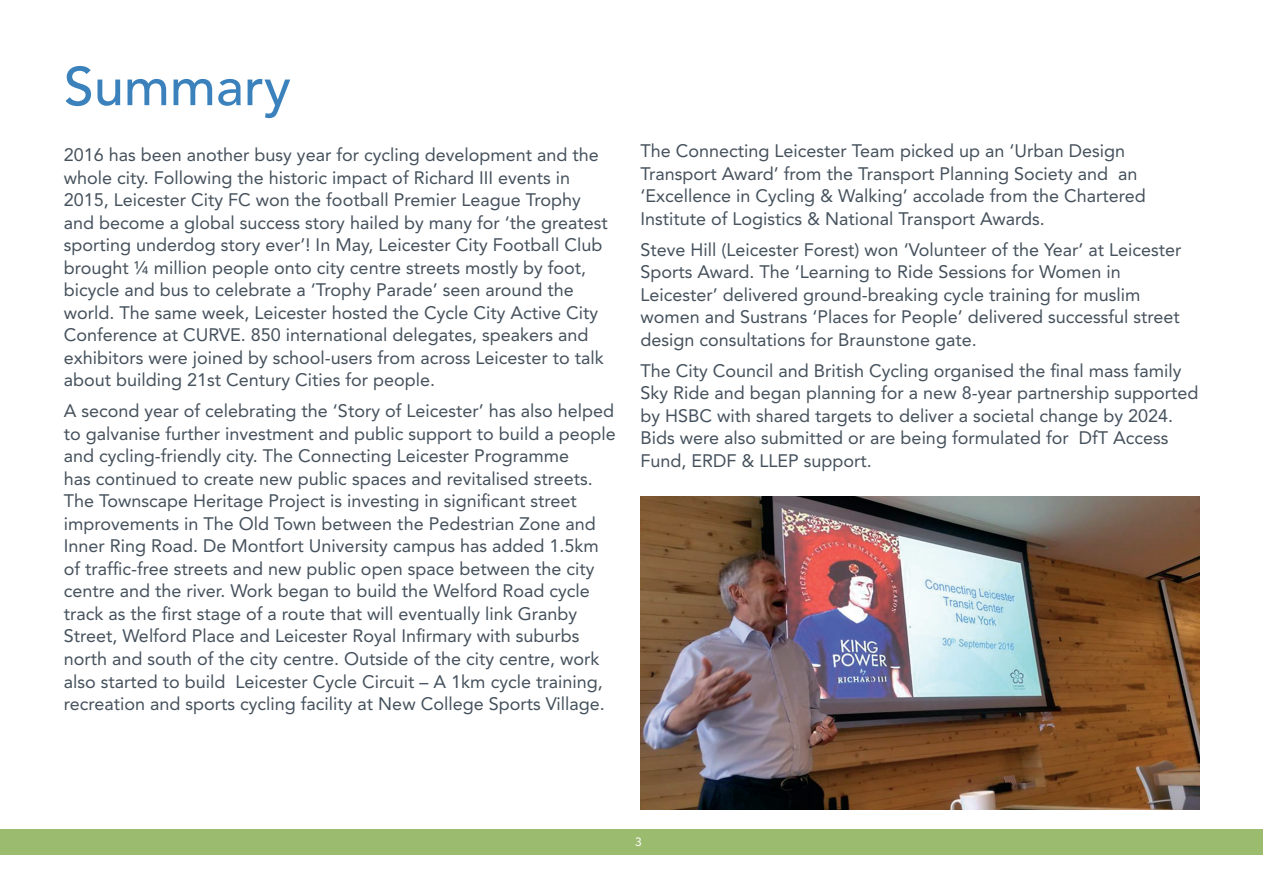
<style>
.page{position:relative;width:1263px;height:893px;background:#fff}
.page>*{position:absolute;margin:0;border:0;box-sizing:border-box;transform-origin:0 0}
.t1{font:500 54px "Avenir LT";color:#3b82bc}
.body{font:18px/22.5px "Avenir LT";color:#45515c}
.t2{font:12px "Avenir LT";color:#fff}
</style>
<div class="page">
<div style="left:0;top:829px;width:1263px;height:26px;background:#9bbb6e"></div>
<img style="left:640px;top:496px;width:559px;height:313px">
<p class="t1" style="left:64px;top:55px;width:229px">Summary</p>
<p class="body" style="left:64px;top:144px;width:545px">2016 has been another busy year for cycling development and the whole city. Following the historic impact of Richard III events in 2015, Leicester City FC won the football Premier League Trophy and become a global success story hailed by many for ‘the greatest sporting underdog story ever’! In May, Leicester City Football Club brought ¼ million people onto city centre streets mostly by foot, bicycle and bus to celebrate a ‘Trophy Parade’ seen around the world. The same week, Leicester hosted the Cycle City Active City Conference at CURVE. 850 international delegates, speakers and exhibitors were joined by school-users from across Leicester to talk about building 21st Century Cities for people.</p>
<p class="body" style="left:64px;top:400px;width:553px">A second year of celebrating the ‘Story of Leicester’ has also helped to galvanise further investment and public support to build a people and cycling-friendly city. The Connecting Leicester Programme<br>has continued to create new public spaces and revitalised streets.<br>The Townscape Heritage Project is investing in significant street improvements in The Old Town between the Pedestrian Zone and Inner Ring Road. De Montfort University campus has added 1.5km of traffic-free streets and new public open space between the city centre and the river. Work began to build the Welford Road cycle track as the first stage of a route that will eventually link Granby Street, Welford Place and Leicester Royal Infirmary with suburbs north and south of the city centre. Outside of the city centre, work also started to build Leicester Cycle Circuit – A 1km cycle training, recreation and sports cycling facility at New College Sports Village.</p>
<p class="body" style="left:640px;top:140px;width:507px">The Connecting Leicester Team picked up an ‘Urban Design Transport Award’ from the Transport Planning Society and an ‘Excellence in Cycling &amp; Walking’ accolade from the Chartered Institute of Logistics &amp; National Transport Awards.</p>
<p class="body" style="left:640px;top:238px;width:543px">Steve Hill (Leicester Forest) won ‘Volunteer of the Year’ at Leicester Sports Award. The ‘Learning to Ride Sessions for Women in Leicester’ delivered ground-breaking cycle training for muslim women and Sustrans ‘Places for People’ delivered successful street design consultations for Braunstone gate.</p>
<p class="body" style="left:640px;top:359px;width:559px">The City Council and British Cycling organised the final mass family Sky Ride and began planning for a new 8-year partnership supported by HSBC with shared targets to deliver a societal change by 2024.<br>Bids were also submitted or are being formulated for DfT Access Fund, ERDF &amp; LLEP support.</p>
<p class="t2" style="left:635px;top:835px;width:8px">3</p>
</div>
